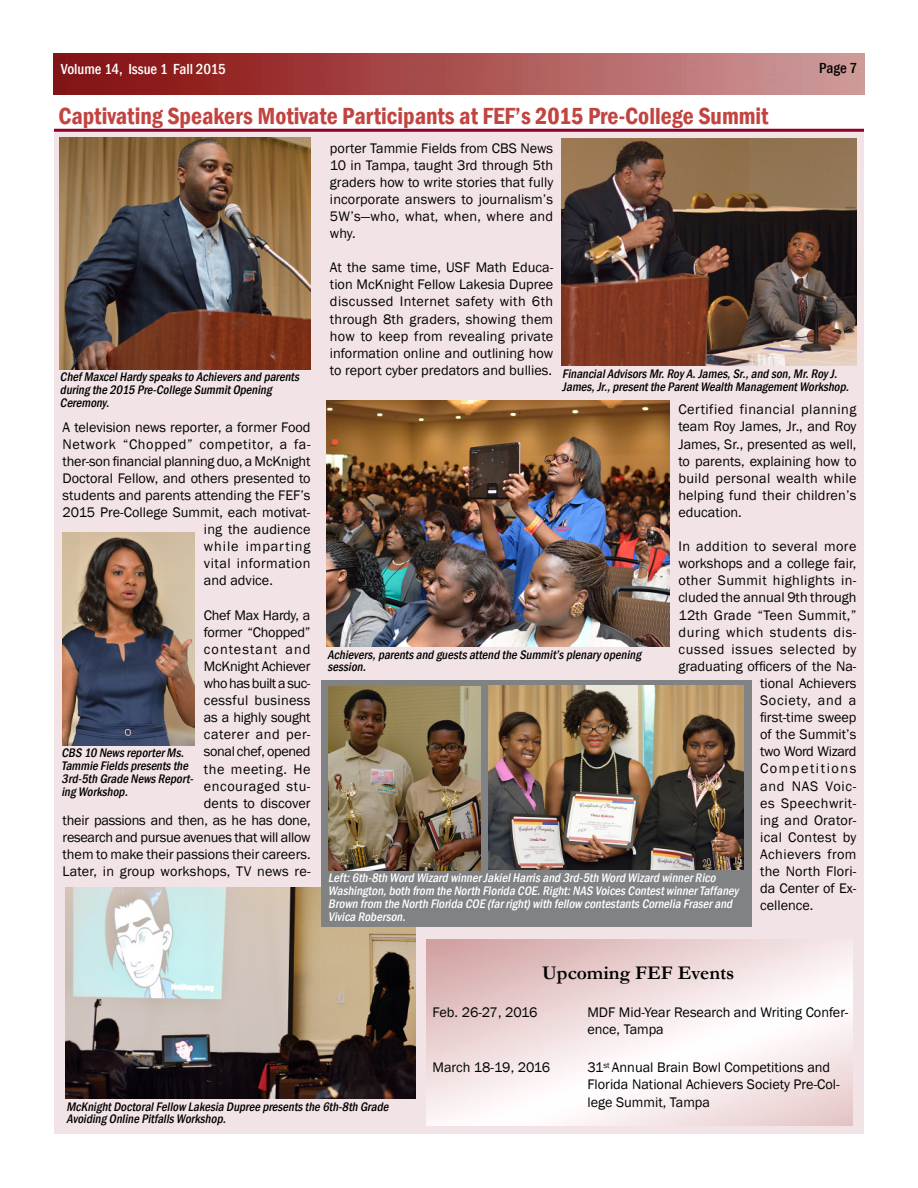
<style>
.page{position:relative;width:918px;height:1188px;background:#fff}
.page>*{position:absolute;margin:0;border:0;box-sizing:border-box;transform-origin:0 0}
.t1{font:600 condensed 24px "Franklin Gothic";color:#c14440}
.t2{font:700 19.5px "Garamond";color:#000}
.t3{font:500 condensed 15px "Franklin Gothic";color:#fff}
.t4{font:500 condensed 15px "Franklin Gothic";color:#000}
.t5{font:14.25px/17.1px "Franklin Gothic";color:#000;text-align:justify}
.t6{font:14.25px "Franklin Gothic";letter-spacing:.03em;color:#000}
.t7{font:14.25px "Franklin Gothic";letter-spacing:.045em;color:#000}
.t8{font:14.25px "Franklin Gothic";letter-spacing:.05em;color:#000}
.t9{font:14.25px "Franklin Gothic";letter-spacing:.02em;color:#000}
.t10{font:14.25px "Franklin Gothic";letter-spacing:.035em;color:#000}
.t11{font:14.25px "Franklin Gothic";letter-spacing:.065em;color:#000}
.t12{font:14.25px "Franklin Gothic";letter-spacing:-.02em;color:#000}
.t13{font:14.25px "Franklin Gothic";letter-spacing:-.025em;color:#000}
.t14{font:14.25px "Franklin Gothic";letter-spacing:.11em;color:#000}
.t15{font:italic 500 condensed 12.75px/12.8px "Franklin Gothic";color:#000}
.t16{font:italic 500 condensed 12.75px/12.8px "Franklin Gothic";color:#fff}
</style>
<div class="page">
<img style="left:54px;top:54px;width:810px;height:40px">
<div style="left:55px;top:130px;width:809px;height:1004px;background:#f2e3e6"></div>
<hr style="left:54px;top:129px;width:810px;height:3px;background:#910028">
<img style="left:63px;top:533px;width:132px;height:213px">
<img style="left:65px;top:888px;width:350px;height:210px">
<img style="left:427px;top:940px;width:425px;height:185px">
<div style="left:321px;top:681px;width:431px;height:246px;background:#808284"></div>
<img style="left:328px;top:686px;width:153px;height:184px">
<img style="left:489px;top:686px;width:255px;height:184px">
<img style="left:60px;top:137px;width:251px;height:232px">
<img style="left:562px;top:139px;width:294px;height:227px">
<img style="left:327px;top:400px;width:343px;height:247px">
<p class="t3" style="left:61px;top:63px;width:166px">Volume 14, Issue 1 Fall 2015</p>
<h1 class="t1" style="left:58px;top:106px;width:712px">Captivating Speakers Motivate Participants at FEF’s 2015 Pre-College Summit</h1>
<p class="t4" style="left:819px;top:62px;width:39px">Page 7</p>
<p class="t5" style="left:330px;top:140px;width:225px">porter Tammie Fields from CBS News 10 in Tampa, taught 3rd through 5th graders how to write stories that fully incorporate answers to journalism’s 5W’s—who, what, when, where and why.</p>
<p class="t5" style="left:330px;top:260px;width:225px">At the same time, USF Math Educa&shy;tion McKnight Fellow Lakesia Dupree discussed Internet safety with 6th through 8th graders, showing them how to keep from revealing private information online and outlining how to report cyber predators and bullies.</p>
<p class="t15" style="left:60px;top:371px;width:243px">Chef MaxcelHardy speaks to Achievers and parents during the 2015 Pre-College SummitOpening<br>Ceremony.</p>
<p class="t15" style="left:562px;top:368px;width:290px">FinancialAdvisors Mr.Roy A.James,Sr.,and son,Mr.Roy J.<br>James,Jr.,presentthe ParentWealth ManagementWorkshop.</p>
<p class="t5" style="left:678px;top:402px;width:180px">Certified financial planning team Roy James, Jr., and Roy James, Sr., presented as well, to parents, explaining how to build personal wealth while helping fund their children’s education.</p>
<p class="t6" style="left:678px;top:540px;width:180px">In addition to several more</p>
<p class="t5" style="left:678px;top:556px;width:180px">workshops and a college fair,</p>
<p class="t6" style="left:678px;top:575px;width:180px">other Summit highlights in-</p>
<p class="t5" style="left:678px;top:590px;width:180px">cluded the annual 9th through</p>
<p class="t9" style="left:678px;top:609px;width:180px">12th Grade “Teen Summit,”</p>
<p class="t7" style="left:678px;top:626px;width:180px">during which students dis-</p>
<p class="t8" style="left:678px;top:643px;width:180px">cussed issues selected by</p>
<p class="t5" style="left:678px;top:658px;width:180px">graduating officers of the Na-</p>
<p class="t5" style="left:760px;top:675px;width:98px">tional Achievers</p>
<p class="t8" style="left:760px;top:694px;width:98px">Society, and a</p>
<p class="t5" style="left:760px;top:710px;width:98px">first-time sweep</p>
<p class="t5" style="left:760px;top:727px;width:98px">of the Summit’s</p>
<p class="t13" style="left:760px;top:746px;width:98px">two Word Wizard</p>
<p class="t14" style="left:760px;top:763px;width:98px">Competitions</p>
<p class="t8" style="left:760px;top:780px;width:98px">and NAS Voic-</p>
<p class="t10" style="left:760px;top:797px;width:98px">es Speechwrit-</p>
<p class="t9" style="left:760px;top:814px;width:98px">ing and Orator-</p>
<p class="t6" style="left:760px;top:831px;width:98px">ical Contest by</p>
<p class="t6" style="left:760px;top:848px;width:98px">Achievers from</p>
<p class="t5" style="left:760px;top:863px;width:98px">the North Flori-</p>
<p class="t5" style="left:760px;top:881px;width:98px">da Center of Ex-</p>
<p class="t5" style="left:760px;top:898px;width:55px">cellence.</p>
<p class="t5" style="left:63px;top:419px;width:249px">A television news reporter, a former Food</p>
<p class="t7" style="left:63px;top:438px;width:249px">Network “Chopped” competitor, a fa-</p>
<p class="t5" style="left:63px;top:453px;width:249px">ther-son financial planning duo, a McKnight</p>
<p class="t5" style="left:63px;top:470px;width:250px">Doctoral Fellow, and others presented to</p>
<p class="t5" style="left:63px;top:487px;width:249px">students and parents attending the FEF’s</p>
<p class="t5" style="left:63px;top:504px;width:249px">2015 Pre-College Summit, each motivat-</p>
<p class="t5" style="left:204px;top:522px;width:108px">ing the audience</p>
<p class="t11" style="left:204px;top:541px;width:108px">while imparting</p>
<p class="t10" style="left:204px;top:558px;width:108px">vital information</p>
<p class="t5" style="left:204px;top:573px;width:71px">and advice.</p>
<p class="t5" style="left:63px;top:607px;width:249px;text-align:right">Chef Max Hardy, a<br>former “Chopped”<br>contestant and<br>McKnight Achiever<br>who has built a suc-<br>cessful business<br>as a highly sought<br>caterer and per-<br>sonal chef, opened<br>the meeting. He<br>encouraged stu-<br>dents to discover<br>their passions and then, as he has done, research and pursue avenues that will allow them to make their passions their careers.<br>Later, in group workshops, TV news re-</p>
<p class="t15" style="left:328px;top:649px;width:317px">Achievers,parents and guests attend the Summit’s plenary opening session.</p>
<p class="t15" style="left:61px;top:747px;width:135px">CBS 10 News reporterMs.<br>Tammie Fields presents the<br>3rd-5th Grade News Report&shy;ing Workshop.</p>
<p class="t16" style="left:328px;top:872px;width:412px">Left:6th-8th Word Wizard winnerJakielHarris and 3rd-5th Word Wizard winnerRico Washington,both from the North Florida COE.Right:NAS Voices ContestwinnerTaffaney Brown from the North Florida COE (farright) with fellow contestants Cornelia Fraserand Vivica Roberson.</p>
<p class="t15" style="left:67px;top:1101px;width:326px">McKnightDoctoralFellow Lakesia Dupree presents the 6th-8th Grade<br>Avoiding Online Pitfalls Workshop.</p>
<h2 class="t2" style="left:542px;top:966px;width:194px">Upcoming FEF Events</h2>
<p class="t12" style="left:433px;top:1006px;width:106px">Feb. 26-27, 2016</p>
<p class="t5" style="left:587px;top:1004px;width:262px">MDF Mid-Year Research and Writing Confer&shy;ence, Tampa</p>
<p class="t5" style="left:433px;top:1060px;width:119px">March 18-19, 2016</p>
<p class="t5" style="left:587px;top:1060px;width:254px;text-align:left">31<sup>st</sup> Annual Brain Bowl Competitions and<br>Florida National Achievers Society Pre-Col&shy;lege Summit, Tampa</p>
</div>
